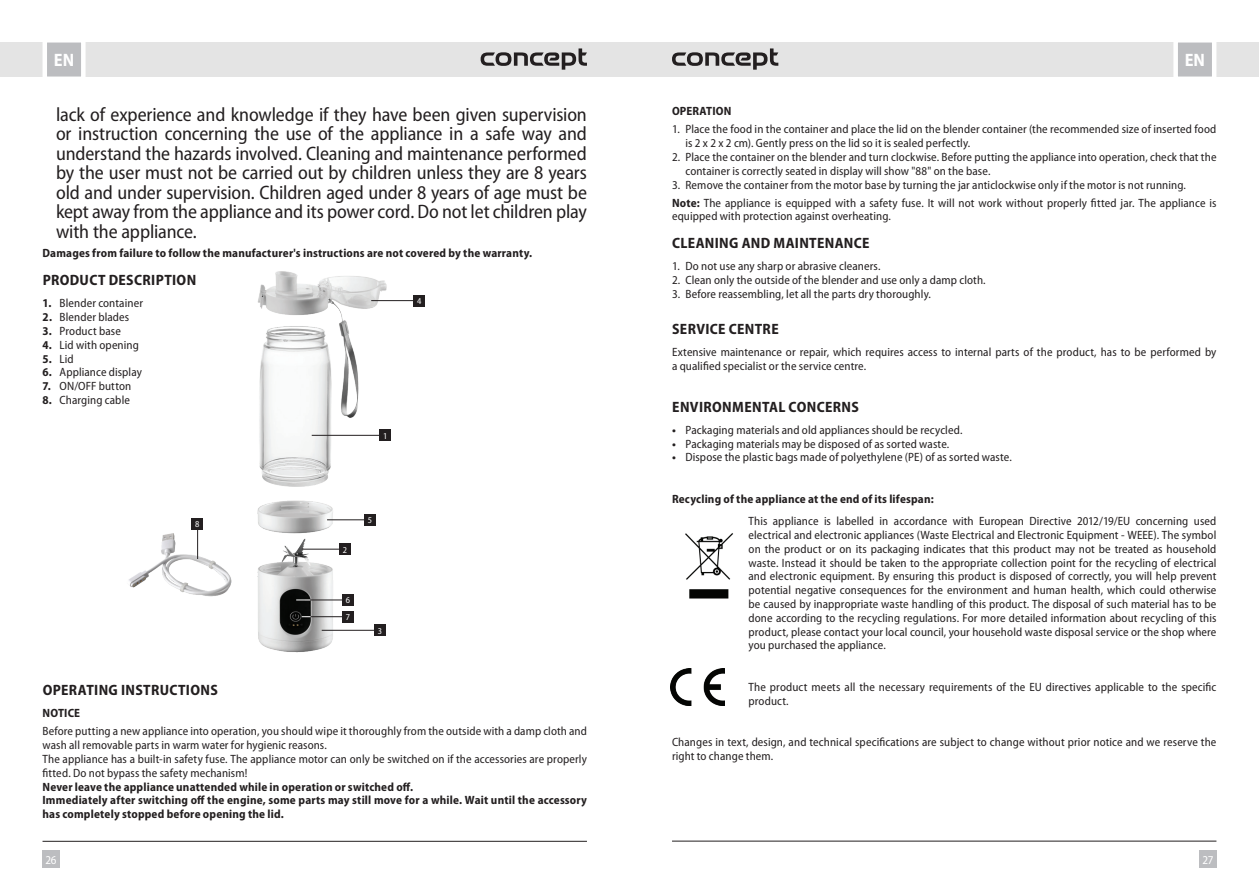
<style>
.page{position:relative;width:1259px;height:893px;background:#fff}
.page>*{position:absolute;margin:0;border:0;box-sizing:border-box;transform-origin:0 0}
.t1{font:semi-condensed 19.5px/19.5px "Myriad Pro";letter-spacing:-.01em;color:#231f20;text-align:justify}
.t2{font:700 semi-condensed 18px "Myriad Pro";color:#fff}
.t3{font:700 semi-condensed 15px "Myriad Pro";letter-spacing:.025em;color:#231f20}
.t4{font:semi-condensed 12px/13.8px "Myriad Pro";letter-spacing:.01em;color:#231f20}
.t5{font:700 semi-condensed 12px/13.8px "Myriad Pro";letter-spacing:.015em;color:#231f20}
.t6{font:semi-condensed 12px "Myriad Pro";color:#fff}
.t7{font:semi-condensed 9px/16.8px "Myriad Pro";color:#fff}
.s1{font-weight:700}
</style>
<div class="page">
<div style="left:629px;top:43px;width:630px;height:34px;background:#e4e4e4"></div>
<div style="left:0;top:43px;width:629px;height:34px;background:#e4e4e4"></div>
<div style="left:43px;top:850px;width:17px;height:17px;background:#bcbdc0"></div>
<div style="left:1199px;top:850px;width:17px;height:17px;background:#bcbdc0"></div>
<svg style="left:1171px;top:42px;width:47px;height:35px;background:#cdced0"></svg>
<svg style="left:40px;top:42px;width:48px;height:35px;background:#ceced0"></svg>
<hr style="left:672px;top:841px;width:544px;height:1px;background:#231f20">
<hr style="left:43px;top:841px;width:544px;height:1px;background:#231f20">
<svg style="left:672px;top:48px;width:106px;height:22px"></svg>
<svg style="left:480px;top:48px;width:107px;height:22px"></svg>
<img style="left:685px;top:533px;width:48px;height:66px">
<img style="left:671px;top:669px;width:53px;height:37px">
<img style="left:257px;top:271px;width:132px;height:382px">
<img style="left:129px;top:533px;width:103px;height:63px">
<hr style="left:371px;top:300px;width:45px;height:1px;background:#231f20">
<div style="left:413px;top:295px;width:12px;height:12px;background:#231f20"></div>
<hr style="left:312px;top:435px;width:70px;height:1px;background:#231f20">
<div style="left:379px;top:429px;width:12px;height:12px;background:#231f20"></div>
<hr style="left:322px;top:630px;width:55px;height:1px;background:#231f20">
<div style="left:374px;top:624px;width:12px;height:12px;background:#231f20"></div>
<hr style="left:327px;top:519px;width:40px;height:1px;background:#231f20">
<div style="left:364px;top:514px;width:12px;height:12px;background:#231f20"></div>
<hr style="left:302px;top:549px;width:40px;height:1px;background:#231f20">
<div style="left:339px;top:543px;width:12px;height:12px;background:#231f20"></div>
<hr style="left:197px;top:528px;width:1px;height:31px;background:#231f20">
<div style="left:191px;top:518px;width:12px;height:12px;background:#231f20"></div>
<hr style="left:305px;top:600px;width:40px;height:1px;background:#231f20">
<div style="left:342px;top:594px;width:12px;height:12px;background:#231f20"></div>
<svg style="left:296px;top:600px;width:14px;height:1px"></svg>
<hr style="left:305px;top:616px;width:40px;height:1px;background:#231f20">
<div style="left:342px;top:611px;width:12px;height:12px;background:#231f20"></div>
<h2 class="t2" style="left:54px;top:48px;width:22px">EN</h2>
<h2 class="t2" style="left:1184px;top:48px;width:22px">EN</h2>
<p class="t1" style="left:56px;top:104px;width:532px">lack of experience and knowledge if they have been given supervision or instruction concerning the use of the appliance in a safe way and understand the hazards involved. Cleaning and maintenance performed by the user must not be carried out by children unless they are 8 years old and under supervision. Children aged under 8 years of age must be kept away from the appliance and its power cord. Do not let children play with the appliance.</p>
<p class="t5" style="left:43px;top:246px;width:491px">Damages from failure to follow the manufacturer's instructions are not covered by the warranty.</p>
<p class="t3" style="left:43px;top:270px;width:155px">PRODUCT DESCRIPTION</p>
<p class="t4" style="left:43px;top:296px;width:102px"><span class="s1">1.</span> Blender container</p>
<p class="t4" style="left:43px;top:310px;width:88px"><span class="s1">2.</span> Blender blades</p>
<p class="t4" style="left:43px;top:324px;width:80px"><span class="s1">3.</span> Product base</p>
<p class="t4" style="left:43px;top:338px;width:98px"><span class="s1">4.</span> Lid with opening</p>
<p class="t4" style="left:43px;top:351px;width:33px"><span class="s1">5.</span> Lid</p>
<p class="t4" style="left:43px;top:365px;width:101px"><span class="s1">6.</span> Appliance display</p>
<p class="t4" style="left:43px;top:379px;width:90px"><span class="s1">7.</span> ON/OFF button</p>
<p class="t4" style="left:43px;top:393px;width:89px"><span class="s1">8.</span> Charging cable</p>
<p class="t7" style="left:417px;top:292px;width:6px">4</p>
<p class="t7" style="left:195px;top:516px;width:6px">8</p>
<p class="t7" style="left:383px;top:427px;width:6px">1</p>
<p class="t7" style="left:343px;top:541px;width:6px">2</p>
<p class="t7" style="left:346px;top:592px;width:6px">6<br>7</p>
<p class="t7" style="left:368px;top:512px;width:6px">5</p>
<p class="t7" style="left:378px;top:622px;width:6px">3</p>
<p class="t3" style="left:43px;top:680px;width:177px">OPERATING INSTRUCTIONS</p>
<p class="t5" style="left:43px;top:706px;width:39px">NOTICE</p>
<p class="t4" style="left:43px;top:724px;width:546px">Before putting a new appliance into operation, you should wipe it thoroughly from the outside with a damp cloth and wash all removable parts in warm water for hygienic reasons.<br>The appliance has a built-in safety fuse. The appliance motor can only be switched on if the accessories are properly fitted. Do not bypass the safety mechanism!</p>
<p class="t5" style="left:43px;top:779px;width:546px">Never leave the appliance unattended while in operation or switched off.<br>Immediately after switching off the engine, some parts may still move for a while. Wait until the accessory has completely stopped before opening the lid.</p>
<p class="t5" style="left:672px;top:104px;width:61px">OPERATION</p>
<p class="t4" style="left:685px;top:122px;width:532px;text-indent:-14px">1. Place the food in the container and place the lid on the blender container (the recommended size of inserted food is 2 x 2 x 2 cm). Gently press on the lid so it is sealed perfectly.</p>
<p class="t4" style="left:685px;top:150px;width:532px;text-indent:-14px">2. Place the container on the blender and turn clockwise. Before putting the appliance into operation, check that the container is correctly seated in display will show "88" on the base.</p>
<p class="t4" style="left:672px;top:175px;width:546px;line-height:18px">3. Remove the container from the motor base by turning the jar anticlockwise only if the motor is not running.<br><span class="s1">Note:</span> The appliance is equipped with a safety fuse. It will not work without properly fitted jar. The appliance is</p>
<p class="t4" style="left:672px;top:209px;width:220px">equipped with protection against overheating.</p>
<p class="t3" style="left:672px;top:233px;width:199px">CLEANING AND MAINTENANCE</p>
<p class="t4" style="left:672px;top:259px;width:210px">1. Do not use any sharp or abrasive cleaners.</p>
<p class="t4" style="left:672px;top:273px;width:315px">2. Clean only the outside of the blender and use only a damp cloth.</p>
<p class="t4" style="left:672px;top:287px;width:260px">3. Before reassembling, let all the parts dry thoroughly.</p>
<p class="t3" style="left:672px;top:319px;width:108px">SERVICE CENTRE</p>
<p class="t4" style="left:672px;top:345px;width:546px">Extensive maintenance or repair, which requires access to internal parts of the product, has to be performed by a qualified specialist or the service centre.</p>
<p class="t3" style="left:672px;top:397px;width:188px">ENVIRONMENTAL CONCERNS</p>
<p class="t4" style="left:672px;top:423px;width:292px"><span class="s1">•</span> Packaging materials and old appliances should be recycled.</p>
<p class="t4" style="left:672px;top:437px;width:279px"><span class="s1">•</span> Packaging materials may be disposed of as sorted waste.</p>
<p class="t4" style="left:672px;top:450px;width:341px"><span class="s1">•</span> Dispose the plastic bags made of polyethylene (PE) of as sorted waste.</p>
<p class="t5" style="left:672px;top:492px;width:263px">Recycling of the appliance at the end of its lifespan:</p>
<p class="t4" style="left:748px;top:514px;width:469px;text-align:justify">This appliance is labelled in accordance with European Directive 2012/19/EU concerning used electrical and electronic appliances (Waste Electrical and Electronic Equipment - WEEE). The symbol on the product or on its packaging indicates that this product may not be treated as household waste. Instead it should be taken to the appropriate collection point for the recycling of electrical and electronic equipment. By ensuring this product is disposed of correctly, you will help prevent potential negative consequences for the environment and human health, which could otherwise be caused by inappropriate waste handling of this product. The disposal of such material has to be done according to the recycling regulations. For more detailed information about recycling of this product, please contact your local council, your household waste disposal service or the shop where you purchased the appliance.</p>
<p class="t4" style="left:748px;top:680px;width:469px">The product meets all the necessary requirements of the EU directives applicable to the specific product.</p>
<p class="t4" style="left:672px;top:735px;width:546px">Changes in text, design, and technical specifications are subject to change without prior notice and we reserve the right to change them.</p>
<p class="t6" style="left:45px;top:852px;width:13px">26</p>
<p class="t6" style="left:1202px;top:852px;width:13px">27</p>
</div>
